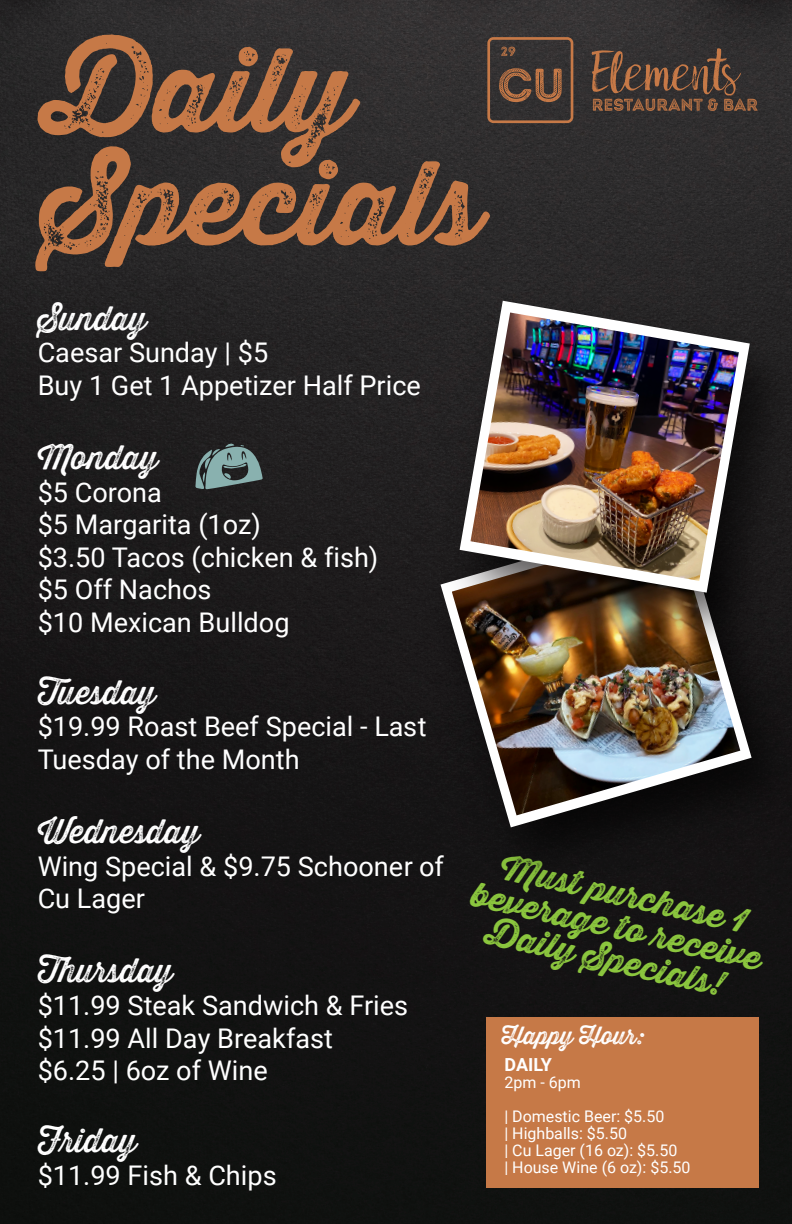
<style>
.page{position:relative;width:792px;height:1224px;background:#fff}
.page>*{position:absolute;margin:0;border:0;box-sizing:border-box;transform-origin:0 0}
.t1{font:115px/112.9px "Thirsty Rough Bol Two";color:#c67947}
.t2{font:33.9px/33.3px "Thirsty Rough Bol Two";color:#8bc63e;text-align:center}
.t3{font:32.9px "Thirsty Rough Reg Two";color:#fff}
.t4{font:27.1px/32.5px "Roboto";color:#fff}
.t5{font:24px "Thirsty Rough Reg Two";color:#fff}
.t6{font:700 18px "Roboto";color:#fff}
.t7{font:16px/17px "Roboto";color:#fff}
</style>
<div class="page">
<img style="left:0;top:0;width:792px;height:1224px">
<div style="left:486px;top:1018px;width:272px;height:170px;background:#c67947"></div>
<svg style="left:487px;top:37px;width:86px;height:86px;background:#564236"></svg>
<svg style="left:592px;top:48px;width:166px;height:63px;background:#554135"></svg>
<svg style="left:195px;top:442px;width:68px;height:47px;background:#576b6a"></svg>
<div style="left:404px;top:488px;width:388px;height:421px;background:#151314"></div>
<svg style="left:441px;top:674px;width:311px;height:153px;background:#232223"></svg>
<img style="left:452px;top:674px;width:288px;height:141px">
<img style="left:423px;top:274px;width:369px;height:400px">
<svg style="left:460px;top:301px;width:290px;height:292px;background:#3f3a38"></svg>
<img style="left:471px;top:313px;width:268px;height:268px">
<h1 class="t1" style="left:41px;top:32px;width:442px">Daily<br>Specials</h1>
<p class="t3" style="left:38px;top:294px;width:111px">Sunday</p>
<p class="t4" style="left:38px;top:335px;width:385px">Caesar Sunday | $5<br>Buy 1 Get 1 Appetizer Half Price</p>
<p class="t3" style="left:38px;top:433px;width:122px">Monday</p>
<p class="t4" style="left:38px;top:475px;width:342px">$5 Corona<br>$5 Margarita (1oz)<br>$3.50 Tacos (chicken &amp; fish) $5 Off Nachos<br>$10 Mexican Bulldog</p>
<p class="t3" style="left:38px;top:668px;width:120px">Tuesday</p>
<p class="t4" style="left:38px;top:709px;width:390px">$19.99 Roast Beef Special - Last<br>Tuesday of the Month</p>
<p class="t3" style="left:38px;top:807px;width:163px">Wednesday</p>
<p class="t4" style="left:38px;top:849px;width:408px">Wing Special &amp; $9.75 Schooner of<br>Cu Lager</p>
<p class="t3" style="left:38px;top:947px;width:137px">Thursday</p>
<p class="t4" style="left:38px;top:988px;width:372px">$11.99 Steak Sandwich &amp; Fries $11.99 All Day Breakfast<br>$6.25 | 6oz of Wine</p>
<p class="t3" style="left:75px;top:1116px;width:63px">iday</p>
<p class="t4" style="left:38px;top:1158px;width:241px">$11.99 Fish &amp; Chips</p>
<p class="t2" style="left:484px;top:844px;width:298px;rotate:13deg">Must purchase 1 beverage to receive<br>Daily Specials!</p>
<p class="t5" style="left:501px;top:1017px;width:144px">Happy Hour:</p>
<p class="t6" style="left:504px;top:1052px;width:49px">DAILY</p>
<p class="t7" style="left:504px;top:1065px;width:162px;line-height:34px">2pm - 6pm<br>| Domestic Beer: $5.50</p>
<p class="t7" style="left:504px;top:1124px;width:188px">| Highballs: $5.50<br>| Cu Lager (16 oz): $5.50<br>| House Wine (6 oz): $5.50</p>
</div>
